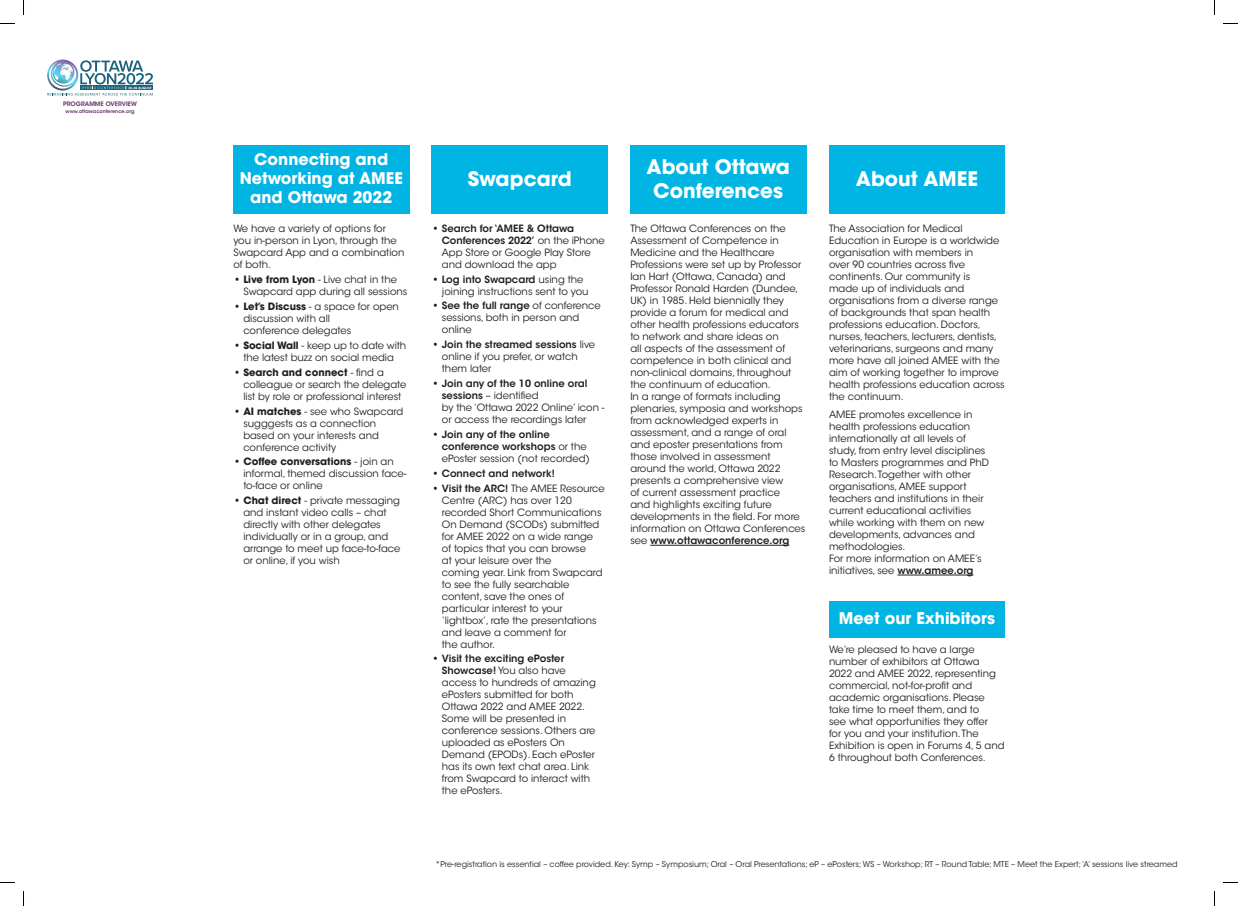
<style>
.page{position:relative;width:1238px;height:906px;background:#fff}
.page>*{position:absolute;margin:0;border:0;box-sizing:border-box;transform-origin:0 0}
.t1{font:700 20px/24px "ITC Avant Garde Std";color:#fff;text-align:center}
.t2{font:700 16px/19.2px "ITC Avant Garde Std";color:#fff;text-align:center}
.t3{font:10px/12px "ITC Avant Garde Std";color:#231f20}
.t4{font:600 10px/12px "ITC Avant Garde Std";color:#231f20}
.t5{font:8px "ITC Avant Garde Std";color:#231f20}
.t6{font:600 6.1px "ITC Avant Garde Std";color:#663165}
.t7{font:600 5px "ITC Avant Garde Std";color:#663165}
.s1{font-weight:700}
.s2{font-weight:600}
.s3{font-weight:400}
</style>
<div class="page">
<div style="left:829px;top:601px;width:176px;height:36px;background:#00b4e3"></div>
<div style="left:829px;top:145px;width:176px;height:69px;background:#00b4e3"></div>
<div style="left:630px;top:145px;width:176px;height:69px;background:#00b4e3"></div>
<div style="left:432px;top:145px;width:176px;height:69px;background:#00b4e3"></div>
<div style="left:233px;top:145px;width:176px;height:69px;background:#00b4e3"></div>
<svg style="left:47px;top:60px;width:106px;height:36px"></svg>
<hr style="left:650px;top:545px;width:139px;height:1px;background:#231f20">
<hr style="left:897px;top:575px;width:76px;height:1px;background:#231f20">
<svg style="left:0;top:23px;width:15px;height:1px"></svg>
<svg style="left:1223px;top:23px;width:15px;height:1px"></svg>
<svg style="left:0;top:882px;width:15px;height:1px"></svg>
<svg style="left:1223px;top:882px;width:15px;height:1px"></svg>
<svg style="left:23px;top:0;width:1px;height:15px"></svg>
<svg style="left:23px;top:891px;width:1px;height:15px"></svg>
<svg style="left:1214px;top:0;width:1px;height:15px"></svg>
<svg style="left:1214px;top:891px;width:1px;height:15px"></svg>
<p class="t6" style="left:63px;top:100px;width:75px">PROGRAMME OVERVIEW</p>
<p class="t7" style="left:66px;top:108px;width:70px">www.ottawaconference.org</p>
<p class="t2" style="left:254px;top:149px;width:135px">Connecting and</p>
<p class="t2" style="left:240px;top:169px;width:165px">Networking at AMEE and Ottawa 2022</p>
<p class="t3" style="left:233px;top:223px;width:173px">We have a variety of options for you in-person in Lyon, through the<br>Swapcard App and a combination of both.</p>
<p class="t3" style="left:243px;top:274px;width:165px;text-indent:-10px"><span class="s1">• Live from Lyon</span> - Live chat in the<br>Swapcard app during all sessions</p>
<p class="t3" style="left:243px;top:300px;width:157px;text-indent:-10px"><span class="s1">• Let’s Discuss</span> - a space for open discussion with all<br>conference delegates</p>
<p class="t3" style="left:233px;top:339px;width:174px;text-align:center"><span class="s1">• Social Wall</span> - keep up to date with the latest buzz on social media</p>
<p class="t3" style="left:243px;top:366px;width:164px;text-indent:-10px"><span class="s1">• Search and connect</span> - find a colleague or search the delegate list by role or professional interest</p>
<p class="t3" style="left:243px;top:405px;width:161px;text-indent:-10px"><span class="s1">• AI matches</span> - see who Swapcard sugggests as a connection based on your interests and conference activity</p>
<p class="t3" style="left:243px;top:456px;width:165px;text-indent:-10px"><span class="s1">• Coffee conversations</span> - join an informal, themed discussion face&shy;to-face or online</p>
<p class="t3" style="left:243px;top:495px;width:159px;text-indent:-10px"><span class="s1">• Chat direct</span> - private messaging and instant video calls – chat directly with other delegates individually or in a group, and arrange to meet up face-to-face or online, if you wish</p>
<p class="t1" style="left:468px;top:166px;width:105px">Swapcard</p>
<p class="t3" style="left:442px;top:222px;width:164px;text-indent:-10px"><span class="s1">•</span> <span class="s2">Search for ‘AMEE &amp; Ottawa<br>Conferences 2022’</span> on the iPhone<br>App Store or Google Play Store and download the app</p>
<p class="t3" style="left:442px;top:273px;width:148px;text-indent:-10px"><span class="s1">•</span> <span class="s2">Log into Swapcard</span> using the joining instructions sent to you</p>
<p class="t3" style="left:442px;top:300px;width:160px;text-indent:-10px"><span class="s1">•</span> <span class="s2">See the full range</span> of conference sessions, both in person and online</p>
<p class="t3" style="left:442px;top:339px;width:155px;text-indent:-10px"><span class="s1">•</span> <span class="s2">Join the streamed sessions</span> live online if you prefer, or watch</p>
<p class="t3" style="left:442px;top:363px;width:51px">them later</p>
<p class="t3" style="left:442px;top:378px;width:164px;text-indent:-10px"><span class="s1">•</span> <span class="s2">Join any of the 10 online oral sessions</span> – identified<br>by the ‘Ottawa 2022 Online’ icon - or access the recordings later</p>
<p class="t4" style="left:442px;top:428px;width:150px;text-indent:-10px"><span class="s1">•</span> Join any of the online conference workshops <span class="s3">or the ePoster session (not recorded)</span></p>
<p class="t4" style="left:432px;top:467px;width:124px"><span class="s1">•</span> Connect and network!</p>
<p class="t3" style="left:442px;top:482px;width:164px;text-indent:-10px"><span class="s1">•</span> <span class="s2">Visit the ARC!</span> The AMEE Resource<br>Centre (ARC) has over 120 recorded Short Communications<br>On Demand (SCODs) submitted for AMEE 2022 on a wide range of topics that you can browse<br>at your leisure over the<br>coming year. Link from Swapcard to see the fully searchable content, save the ones of particular interest to your ‘lightbox’, rate the presentations and leave a comment for</p>
<p class="t3" style="left:442px;top:638px;width:55px">the author.</p>
<p class="t3" style="left:442px;top:653px;width:155px;text-indent:-10px"><span class="s1">•</span> <span class="s2">Visit the exciting ePoster<br>Showcase!</span> You also have access to hundreds of amazing ePosters submitted for both</p>
<p class="t3" style="left:442px;top:701px;width:155px">Ottawa 2022 and AMEE 2022.<br>Some will be presented in conference sessions. Others are uploaded as ePosters On<br>Demand (EPODs). Each ePoster has its own text chat area. Link from Swapcard to interact with</p>
<p class="t3" style="left:442px;top:785px;width:62px">the ePosters.</p>
<p class="t1" style="left:646px;top:154px;width:145px">About Ottawa<br>Conferences</p>
<p class="t3" style="left:630px;top:223px;width:177px">The Ottawa Conferences on the<br>Assessment of Competence in<br>Medicine and the Healthcare<br>Professions were set up by Professor<br>Ian Hart (Ottawa, Canada) and<br>Professor Ronald Harden (Dundee,<br>UK) in 1985. Held biennially they provide a forum for medical and other health professions educators to network and share ideas on<br>all aspects of the assessment of competence in both clinical and non-clinical domains, throughout the continuum of education.<br>In a range of formats including plenaries, symposia and workshops from acknowledged experts in assessment, and a range of oral and eposter presentations from those involved in assessment around the world, Ottawa 2022 presents a comprehensive view<br>of current assessment practice<br>and highlights exciting future developments in the field. For more information on Ottawa Conferences see <span class="s2">www.ottawaconference.org</span></p>
<p class="t1" style="left:856px;top:167px;width:124px">About AMEE</p>
<p class="t3" style="left:829px;top:223px;width:177px">The Association for Medical<br>Education in Europe is a worldwide organisation with members in<br>over 90 countries across five continents. Our community is<br>made up of individuals and organisations from a diverse range of backgrounds that span health professions education. Doctors, nurses, teachers, lecturers, dentists, veterinarians, surgeons and many more have all joined AMEE with the aim of working together to improve health professions education across the continuum.</p>
<p class="t3" style="left:829px;top:408px;width:161px">AMEE promotes excellence in health professions education internationally at all levels of study, from entry level disciplines to Masters programmes and PhD<br>Research. Together with other organisations, AMEE support teachers and institutions in their current educational activities while working with them on new developments, advances and methodologies.</p>
<p class="t3" style="left:829px;top:552px;width:154px">For more information on AMEE’s initiatives, see <span class="s2">www.amee.org</span></p>
<p class="t2" style="left:839px;top:609px;width:158px">Meet our Exhibitors</p>
<p class="t3" style="left:829px;top:644px;width:177px">We’re pleased to have a large number of exhibitors at Ottawa<br>2022 and AMEE 2022, representing commercial, not-for-profit and academic organisations. Please take time to meet them, and to<br>see what opportunities they offer<br>for you and your institution. The<br>Exhibition is open in Forums 4, 5 and<br>6 throughout both Conferences.</p>
<p class="t5" style="left:436px;top:859px;width:743px">*Pre-registration is essential – coffee provided. Key: Symp – Symposium; Oral – Oral Presentations; eP – ePosters; WS – Workshop; RT – Round Table; MTE – Meet the Expert; ‘A’ sessions live streamed</p>
</div>
